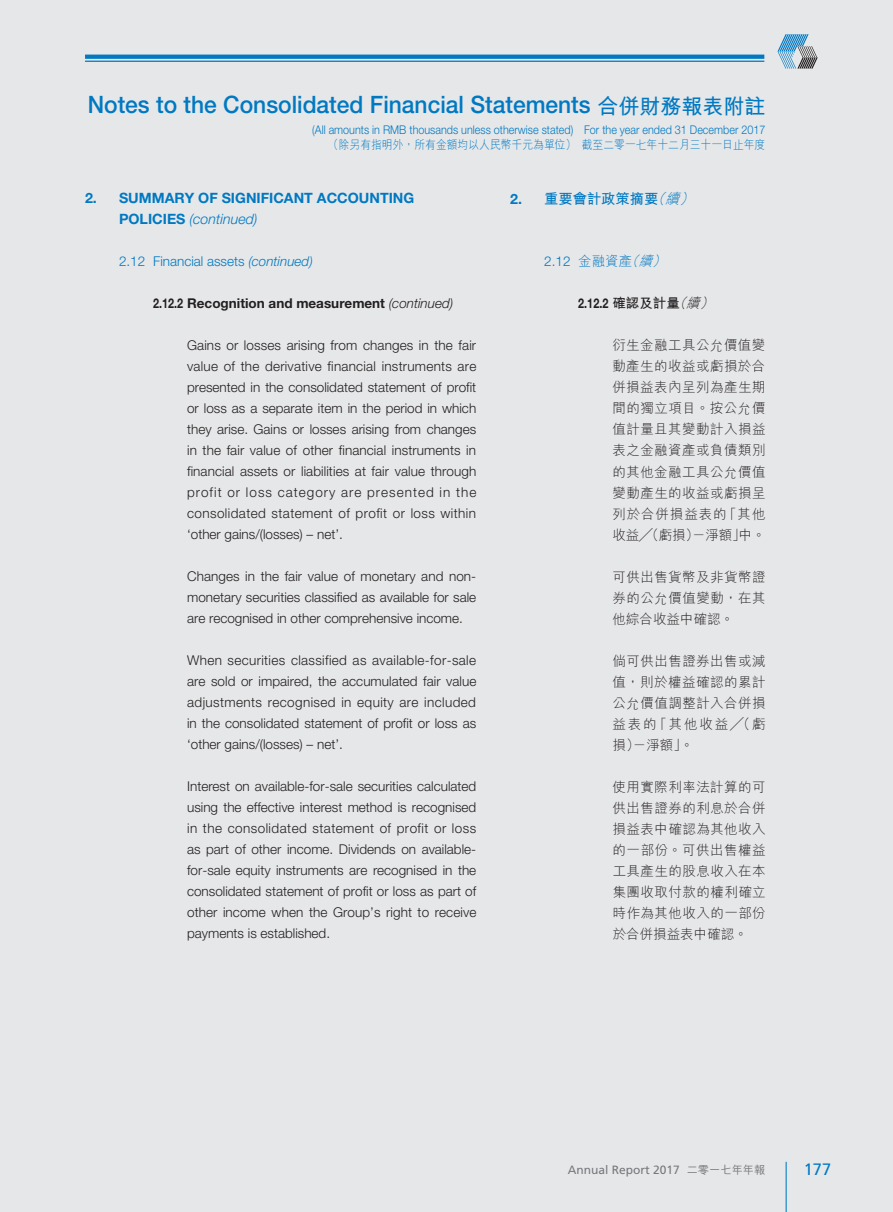
<style>
.page{position:relative;width:893px;height:1212px;background:#e6e7e9}
.page>*{position:absolute;margin:0;border:0;box-sizing:border-box;transform-origin:0 0}
.t1{font:500 24px "Helvetica Neue LT Std";color:#0079c2;scale:.95 1}
.t2{font:16.5px "Frutiger";color:#0079c2}
.t3{font:700 14.25px "Helvetica Neue LT Std";color:#0079c2}
.t4{font:italic 300 14.25px "Helvetica Neue LT Std";color:#0079c2}
.t5{font:700 14.25px "M Hei HK";color:#0079c2}
.t6{font:300 13.5px/21px "Helvetica Neue LT Std";color:#231f20;text-align:justify}
.t7{font:300 13.5px/21px "M Hei HK";letter-spacing:.035em;color:#231f20;text-align:justify}
.t8{font:700 13.5px "Helvetica Neue LT Std";color:#231f20;scale:.8 1}
.t9{font:300 13.5px "Helvetica Neue LT Std";color:#0079c2}
.t10{font:300 12px "Helvetica Neue LT Std";color:#0079c2;scale:.9 1}
.t11{font:300 12px "M Hei HK";color:#0079c2;scale:.9 1}
.t12{font:12px "Frutiger";color:#76787b}
.s1{font-family:"M Hei HK";font-weight:700;font-size:21px}
.s2{font-weight:700;font-style:normal}
.s3{font-style:italic}
.s4{font-weight:300;font-style:italic}
.s5{font-family:"Helvetica Neue LT Std"}
.s6{font-family:"M Hei HK"}
.s7{font-family:"M Hei HK";font-style:italic}
.s8{font-family:"M Hei HK";font-weight:300;font-style:italic}
.s9{font-family:"M Hei HK";font-weight:500;font-size:11.25px}
</style>
<div class="page">
<svg style="left:777px;top:34px;width:41px;height:35px"></svg>
<svg style="left:85px;top:55px;width:679px;height:4px;background:#097dc3"></svg>
<hr style="left:85px;top:61px;width:679px;height:1px;background:#0079c2">
<hr style="left:786px;top:1162px;width:1px;height:50px;background:#0079c2">
<h1 class="t1" style="left:88px;top:91px;width:715px">Notes to the Consolidated Financial Statements <span class="s1">合併財務報表附註</span></h1>
<p class="t10" style="left:312px;top:123px;width:505px">(All amounts in RMB thousands unless otherwise stated) For the year ended 31 December 2017</p>
<p class="t11" style="left:328px;top:136px;width:487px">（除另有指明外，所有金額均以人民幣千元為單位）　截至二零一七年十二月三十一日止年度</p>
<p class="t3" style="left:85px;top:189px;width:56px">2. SUMMARY</p>
<p class="t3" style="left:198px;top:189px;width:57px">OF SIGNIFICANT</p>
<p class="t3" style="left:317px;top:189px;width:11px">ACCOUNTIN</p>
<p class="t3" style="left:404px;top:189px;width:12px">G</p>
<p class="t3" style="left:119px;top:210px;width:9px">POLICI</p>
<p class="t4" style="left:167px;top:211px;width:92px"><span class="s2">ES</span> (continued)</p>
<p class="t9" style="left:119px;top:252px;width:195px">2.12 Financial assets <span class="s3">(continued)</span></p>
<p class="t8" style="left:153px;top:294px;width:377px">2.12.2 RECOGNITION AND MEASUREMENT <span class="s4">(continued)</span></p>
<p class="t6" style="left:187px;top:334px;width:291px">Gains or losses arising from changes in the fair value of the derivative financial instruments are presented in the consolidated statement of profit or loss as a separate item in the period in which they arise. Gains or losses arising from changes in the fair value of other financial instruments in financial assets or liabilities at fair value through profit or loss category are presented in the consolidated statement of profit or loss within ‘other gains/(losses) – net’.</p>
<p class="t6" style="left:187px;top:565px;width:291px">Changes in the fair value of monetary and non&shy;monetary securities classified as available for sale are recognised in other comprehensive income.</p>
<p class="t6" style="left:187px;top:649px;width:291px">When securities classified as available-for-sale are sold or impaired, the accumulated fair value adjustments recognised in equity are included in the consolidated statement of profit or loss as ‘other gains/(losses) – net’.</p>
<p class="t6" style="left:187px;top:775px;width:291px">Interest on available-for-sale securities calculated using the effective interest method is recognised in the consolidated statement of profit or loss as part of other income. Dividends on available&shy;for-sale equity instruments are recognised in the consolidated statement of profit or loss as part of other income when the Group’s right to receive payments is established.</p>
<p class="t5" style="left:510px;top:188px;width:190px"><span class="s5">2.</span> 重要會計政策摘要<span class="s4">（續）</span></p>
<p class="t9" style="left:544px;top:253px;width:128px">2.12 <span class="s6">金融資產</span><span class="s7">（續）</span></p>
<p class="t8" style="left:578px;top:295px;width:176px">2.12.2 <span class="s6">確認及計量</span><span class="s8">（續）</span></p>
<p class="t7" style="left:612px;top:334px;width:155px">衍生金融工具公允價值變動產生的收益或虧損於合併損益表內呈列為產生期間的獨立項目。按公允價值計量且其變動計入損益表之金融資產或負債類別的其他金融工具公允價值變動產生的收益或虧損呈列於合併損益表的「其他收益╱（虧損）－淨額」中。</p>
<p class="t7" style="left:612px;top:565px;width:155px">可供出售貨幣及非貨幣證券的公允價值變動，在其他綜合收益中確認。</p>
<p class="t7" style="left:612px;top:649px;width:155px">倘可供出售證券出售或減值，則於權益確認的累計公允價值調整計入合併損益表的「其他收益╱（虧損）－淨額」。</p>
<p class="t7" style="left:613px;top:776px;width:155px">使用實際利率法計算的可供出售證券的利息於合併損益表中確認為其他收入的一部份。可供出售權益工具產生的股息收入在本集團收取付款的權利確立時作為其他收入的一部份於合併損益表中確認。</p>
<p class="t12" style="left:568px;top:1162px;width:199px">Annual Report 2017 <span class="s9">二零一七年年報</span></p>
<p class="t2" style="left:804px;top:1159px;width:29px">177</p>
</div>
